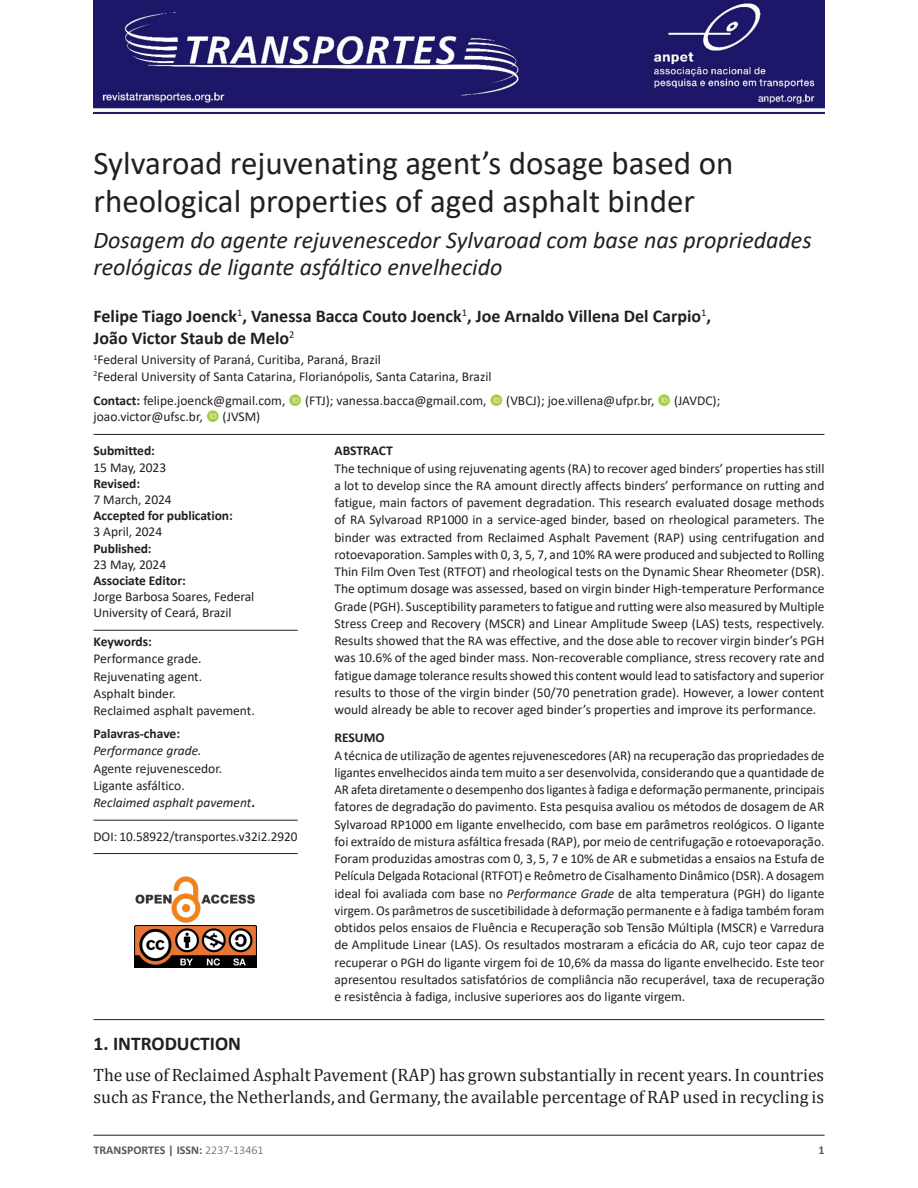
<style>
.page{position:relative;width:918px;height:1188px;background:#fff}
.page>*{position:absolute;margin:0;border:0;box-sizing:border-box;transform-origin:0 0}
.ArticleTitle{font:33px/38px "Calibri";color:#231f20}
.ArticleTitle-Trans1{font:italic 24px/27.6px "Calibri";color:#231f20}
.Heading1Alt{font:700 19.5px "Calibri";color:#231f20}
.ParagraphAlt{font:18px/22.5px "Cambria";color:#231f20}
.Authors{font:700 18px/21.6px "Calibri";color:#231f20}
.Abstract{font:13.5px/17.2px "Calibri";color:#231f20;text-align:justify}
.Abstract-Trans1{font:13.5px/17.2px "Calibri";color:#231f20;text-align:justify}
.Correspondence{font:13.5px "Calibri";color:#231f20}
.Affiliations{font:13.5px "Calibri";color:#231f20}
.Keywords-Trans1{font:italic 13.5px/17.2px "Calibri";color:#231f20}
.History{font:700 13.5px/16.2px "Calibri";letter-spacing:-.005em;color:#231f20}
.Keywords{font:13.5px/17.2px "Calibri";color:#231f20}
.fnEdited-byTitle{font:13.5px/16.2px "Calibri";letter-spacing:-.005em;color:#231f20}
.DOI{font:13.5px "Calibri";color:#231f20}
.AbstractTitle{font:700 13.5px "Calibri";color:#231f20}
.AbstractTitle-Trans1{font:700 13.5px "Calibri";color:#231f20}
.t1{font:700 12px "Calibri";color:#57585a}
.s1{font-weight:700}
.s2{font-weight:400}
.s3{font-weight:700;font-style:normal}
.s4{font-style:normal}
.s5{font-style:italic}
.s6{font-weight:300}
</style>
<div class="page">
<hr style="left:94px;top:73px;width:731px;height:1px;background:#231f20">
<img style="left:94px;top:0;width:730px;height:113px">
<hr style="left:94px;top:1135px;width:730px;height:1px;background:#57585a">
<img style="left:135px;top:877px;width:120px;height:46px">
<img style="left:135px;top:925px;width:121px;height:43px">
<hr style="left:94px;top:853px;width:204px;height:1px;background:#231f20">
<hr style="left:94px;top:434px;width:730px;height:1px;background:#231f20">
<hr style="left:94px;top:630px;width:204px;height:1px;background:#231f20">
<hr style="left:94px;top:820px;width:204px;height:1px;background:#231f20">
<hr style="left:94px;top:1019px;width:730px;height:1px;background:#231f20">
<p class="ArticleTitle" style="left:94px;top:143px;width:641px">Sylvaroad rejuvenating agent’s dosage based on rheological properties of aged asphalt binder</p>
<p class="ArticleTitle-Trans1" style="left:94px;top:225px;width:720px">Dosagem do agente rejuvenescedor Sylvaroad com base nas propriedades reológicas de ligante asfáltico envelhecido</p>
<p class="Authors" style="left:94px;top:305px;width:619px">Felipe Tiago Joenck<sup>1</sup>, Vanessa Bacca Couto Joenck<sup>1</sup>, Joe Arnaldo Villena Del Carpio<sup>1</sup>,<br>João Victor Staub de Melo<sup>2</sup></p>
<p class="Affiliations" style="left:94px;top:351px;width:289px"><sup>1</sup>Federal University of Paraná, Curitiba, Paraná, Brazil</p>
<p class="Affiliations" style="left:94px;top:367px;width:399px"><sup>2</sup>Federal University of Santa Catarina, Florianópolis, Santa Catarina, Brazil</p>
<p class="Correspondence" style="left:94px;top:391px;width:193px"><span class="s1">Contact:</span> felipe.joenck@gmail.com,</p>
<p class="Correspondence" style="left:305px;top:391px;width:183px">(FTJ); vanessa.bacca@gmail.com,</p>
<p class="Correspondence" style="left:506px;top:391px;width:150px">(VBCJ); joe.villena@ufpr.br,</p>
<p class="Correspondence" style="left:674px;top:391px;width:48px">(JAVDC);</p>
<p class="Correspondence" style="left:94px;top:408px;width:111px">joao.victor@ufsc.br,</p>
<p class="Correspondence" style="left:223px;top:408px;width:39px">(JVSM)</p>
<p class="History" style="left:94px;top:443px;width:141px">Submitted:<br><span class="s2">15 May, 2023<br></span>Revised:<br><span class="s2">7 March, 2024<br></span>Accepted for publication:<br><span class="s2">3 April, 2024<br></span>Published:<br><span class="s2">23 May, 2024</span></p>
<p class="fnEdited-byTitle" style="left:94px;top:572px;width:162px"><span class="s1">Associate Editor:<br></span>Jorge Barbosa Soares, Federal<br>University of Ceará, Brazil</p>
<p class="AbstractTitle" style="left:334px;top:441px;width:60px">ABSTRACT</p>
<p class="Abstract" style="left:334px;top:459px;width:491px">The technique of using rejuvenating agents (RA) to recover aged binders’ properties has still a lot to develop since the RA amount directly affects binders’ performance on rutting and fatigue, main factors of pavement degradation. This research evaluated dosage methods of RA Sylvaroad RP1000 in a service-aged binder, based on rheological parameters. The binder was extracted from Reclaimed Asphalt Pavement (RAP) using centrifugation and rotoevaporation. Samples with 0, 3, 5, 7, and 10% RA were produced and subjected to Rolling Thin Film Oven Test (RTFOT) and rheological tests on the Dynamic Shear Rheometer (DSR).<br>The optimum dosage was assessed, based on virgin binder High-temperature Performance Grade (PGH). Susceptibility parameters to fatigue and rutting were also measured by Multiple Stress Creep and Recovery (MSCR) and Linear Amplitude Sweep (LAS) tests, respectively.<br>Results showed that the RA was effective, and the dose able to recover virgin binder’s PGH was 10.6% of the aged binder mass. Non-recoverable compliance, stress recovery rate and fatigue damage tolerance results showed this content would lead to satisfactory and superior results to those of the virgin binder (50/70 penetration grade). However, a lower content would already be able to recover aged binder’s properties and improve its performance.</p>
<p class="Keywords" style="left:94px;top:633px;width:163px"><span class="s1">Keywords:<br></span>Performance grade.<br>Rejuvenating agent.<br>Asphalt binder.<br>Reclaimed asphalt pavement.</p>
<p class="Keywords-Trans1" style="left:94px;top:725px;width:163px"><span class="s3">Palavras-chave:<br></span>Performance grade.<br><span class="s4">Agente rejuvenescedor.<br>Ligante asfáltico.<br></span>Reclaimed asphalt pavement<span class="s3">.</span></p>
<p class="DOI" style="left:94px;top:827px;width:206px">DOI: 10.58922/transportes.v32i2.2920</p>
<p class="AbstractTitle-Trans1" style="left:334px;top:728px;width:52px">RESUMO</p>
<p class="Abstract-Trans1" style="left:334px;top:746px;width:492px">A técnica de utilização de agentes rejuvenescedores (AR) na recuperação das propriedades de ligantes envelhecidos ainda tem muito a ser desenvolvida, considerando que a quantidade de AR afeta diretamente o desempenho dos ligantes à fadiga e deformação permanente, principais fatores de degradação do pavimento. Esta pesquisa avaliou os métodos de dosagem de AR Sylvaroad RP1000 em ligante envelhecido, com base em parâmetros reológicos. O ligante foi extraído de mistura asfáltica fresada (RAP), por meio de centrifugação e rotoevaporação.<br>Foram produzidas amostras com 0, 3, 5, 7 e 10% de AR e submetidas a ensaios na Estufa de Película Delgada Rotacional (RTFOT) e Reômetro de Cisalhamento Dinâmico (DSR). A dosagem ideal foi avaliada com base no <span class="s5">Performance Grade</span> de alta temperatura (PGH) do ligante virgem. Os parâmetros de suscetibilidade à deformação permanente e à fadiga também foram obtidos pelos ensaios de Fluência e Recuperação sob Tensão Múltipla (MSCR) e Varredura de Amplitude Linear (LAS). Os resultados mostraram a eficácia do AR, cujo teor capaz de recuperar o PGH do ligante virgem foi de 10,6% da massa do ligante envelhecido. Este teor apresentou resultados satisfatórios de compliância não recuperável, taxa de recuperação e resistência à fadiga, inclusive superiores aos do ligante virgem.</p>
<p class="Heading1Alt" style="left:94px;top:1029px;width:149px">1. INTRODUCTION</p>
<p class="ParagraphAlt" style="left:94px;top:1063px;width:732px">The use of Reclaimed Asphalt Pavement (RAP) has grown substantially in recent years. In countries such as France, the Netherlands, and Germany, the available percentage of RAP used in recycling is</p>
<p class="t1" style="left:94px;top:1142px;width:172px">TRANSPORTES | ISSN: <span class="s6">2237-13461</span></p>
<p class="t1" style="left:818px;top:1142px;width:8px">1</p>
</div>
